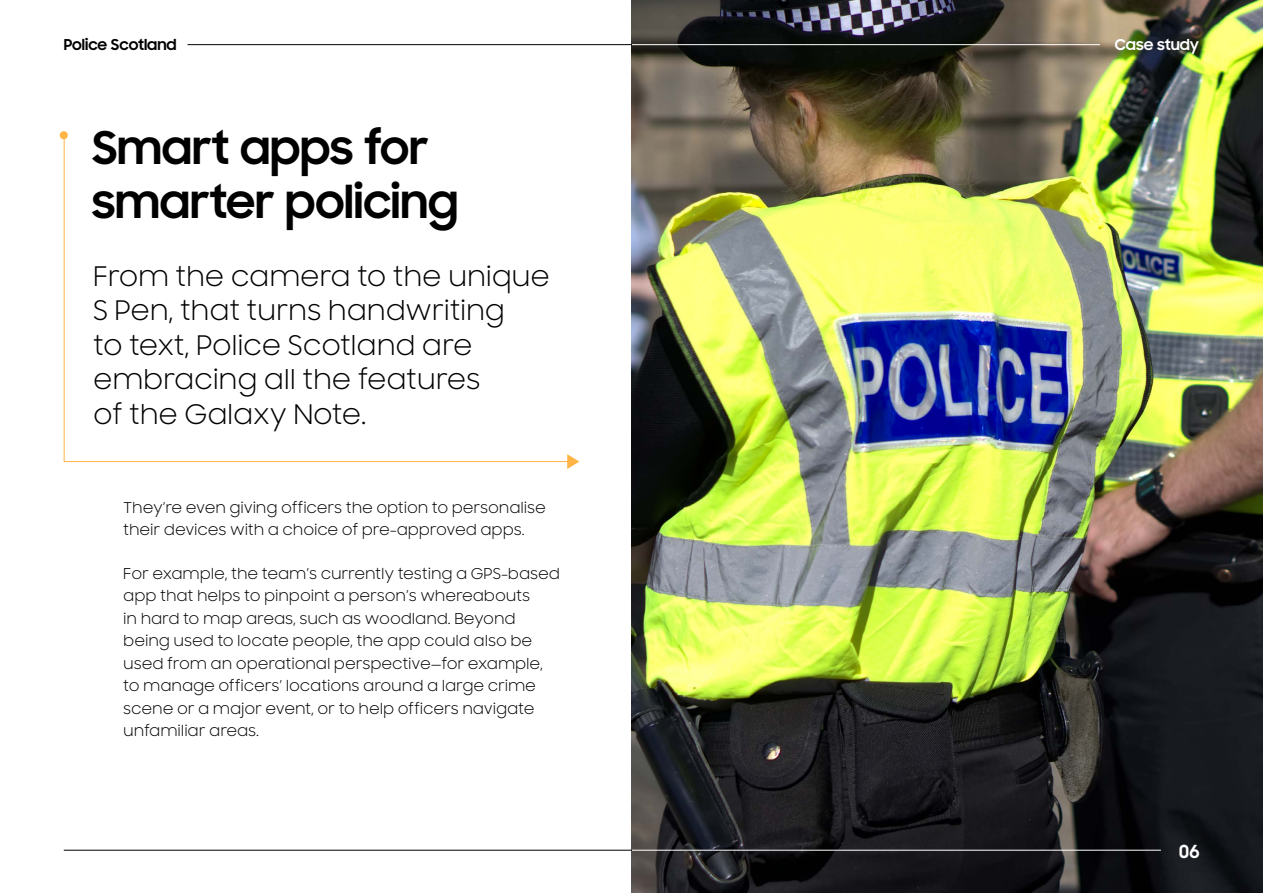
<style>
.page{position:relative;width:1263px;height:893px;background:#fff}
.page>*{position:absolute;margin:0;border:0;box-sizing:border-box;transform-origin:0 0}
.t1{font:700 45px/54px "Samsung Sharp Sans";letter-spacing:-.005em;color:#000}
.t2{font:27px/34.5px "Samsung Sharp Sans";letter-spacing:-.01em;color:#000}
.t3{font:700 18px "Samsung Sharp Sans";color:#fff}
.t4{font:15px/22.5px "Samsung Sharp Sans";letter-spacing:-.01em;color:#000}
.t5{font:700 15px "Samsung Sharp Sans";color:#000}
.t6{font:700 15px "Samsung Sharp Sans";color:#fff}
</style>
<div class="page">
<img style="left:631px;top:0;width:631px;height:893px">
<hr style="left:64px;top:850px;width:568px;height:1px;background:#000">
<hr style="left:188px;top:44px;width:444px;height:1px;background:#000">
<hr style="left:632px;top:44px;width:468px;height:1px;background:#fff">
<hr style="left:632px;top:850px;width:529px;height:1px;background:#fff">
<svg style="left:63px;top:137px;width:504px;height:325px"></svg>
<svg style="left:567px;top:454px;width:12px;height:15px"></svg>
<div style="left:60px;top:131px;width:8px;height:8px;background:#ffb546;border-radius:50%"></div>
<p class="t5" style="left:64px;top:33px;width:114px">Police Scotland</p>
<p class="t6" style="left:1115px;top:33px;width:86px">Case study</p>
<h1 class="t1" style="left:92px;top:119px;width:368px">Smart apps for smarter policing</h1>
<h2 class="t2" style="left:93px;top:258px;width:458px">From the camera to the unique<br>S Pen, that turns handwriting<br>to text, Police Scotland are embracing all the features<br>of the Galaxy Note.</h2>
<p class="t4" style="left:123px;top:495px;width:424px">They’re even giving officers the option to personalise their devices with a choice of pre-approved apps.</p>
<p class="t4" style="left:123px;top:562px;width:438px">For example, the team’s currently testing a GPS-based app that helps to pinpoint a person’s whereabouts<br>in hard to map areas, such as woodland. Beyond being used to locate people, the app could also be used from an operational perspective—for example, to manage officers’ locations around a large crime scene or a major event, or to help officers navigate unfamiliar areas.</p>
<p class="t3" style="left:1179px;top:838px;width:22px">06</p>
</div>
